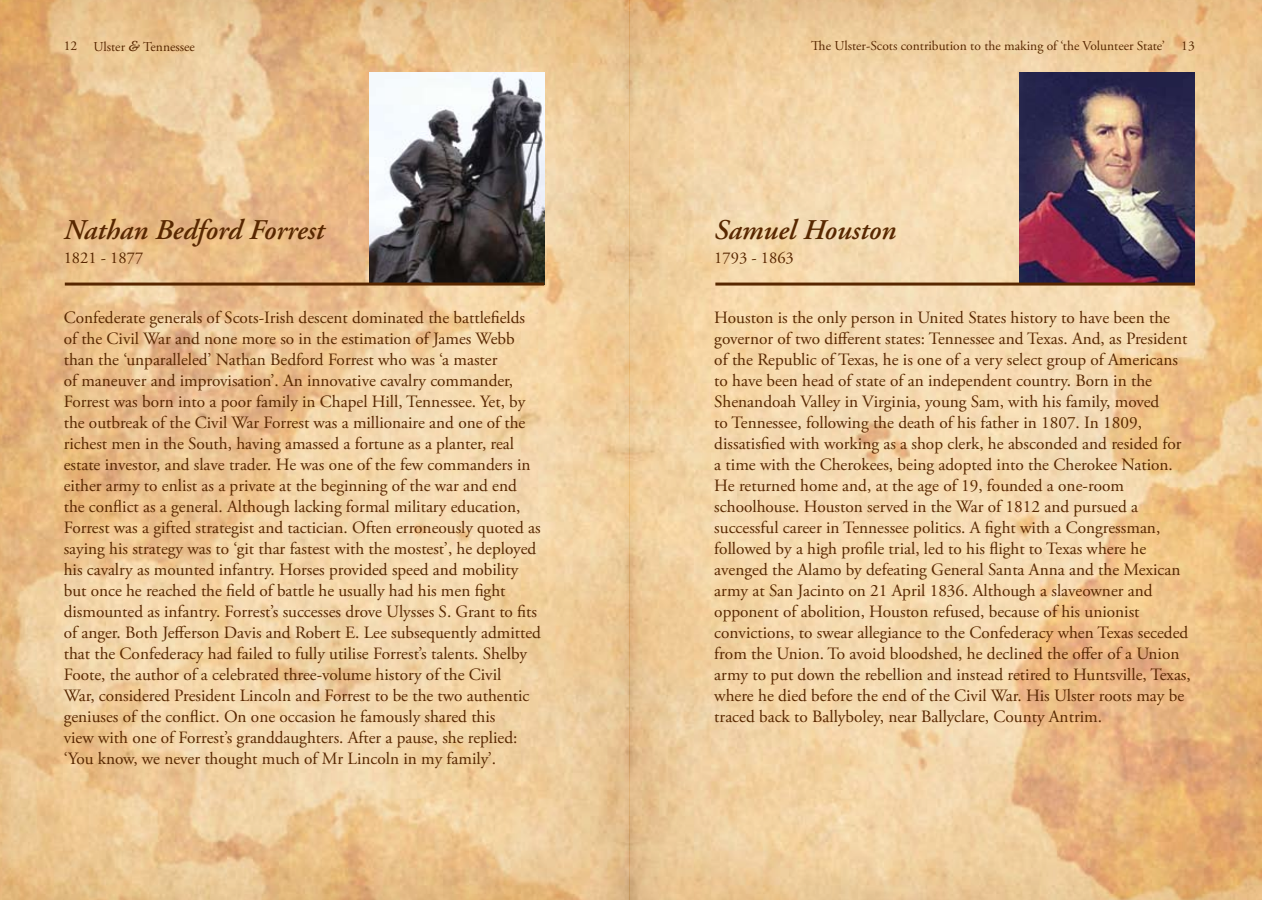
<style>
.page{position:relative;width:1262px;height:900px;background:#fff}
.page>*{position:absolute;margin:0;border:0;box-sizing:border-box;transform-origin:0 0}
.t1{font:italic 600 28.5px "Adobe Garamond Pro";color:#582700}
.t2{font:17.25px/21px "Adobe Garamond Pro";color:#582700}
.t3{font:16.5px "Adobe Garamond Pro";color:#582700}
.t4{font:13.5px "Adobe Garamond Pro";color:#582700}
.s1{font-family:"Concorde";font-style:italic}
</style>
<div class="page">
<img style="left:0;top:0;width:1262px;height:899px">
<img style="left:369px;top:72px;width:175px;height:210px">
<hr style="left:65px;top:282px;width:479px;height:3px;background:#582700">
<img style="left:1020px;top:72px;width:175px;height:210px">
<hr style="left:715px;top:282px;width:480px;height:3px;background:#582700">
<svg style="left:1258px;top:892px;width:4px;height:8px"></svg>
<p class="t4" style="left:64px;top:38px;width:133px">12 Ulster <span class="s1">&amp;</span> Tennessee</p>
<p class="t4" style="left:811px;top:37px;width:385px">The Ulster-Scots contribution to the making of ‘the Volunteer State’ 13</p>
<h1 class="t1" style="left:64px;top:214px;width:262px">Nathan Bedford Forrest</h1>
<p class="t3" style="left:64px;top:248px;width:81px">1821 - 1877</p>
<p class="t2" style="left:64px;top:307px;width:479px">Confederate generals of Scots-Irish descent dominated the battlefields of the Civil War and none more so in the estimation of James Webb than the ‘unparalleled’ Nathan Bedford Forrest who was ‘a master<br>of maneuver and improvisation’. An innovative cavalry commander, Forrest was born into a poor family in Chapel Hill, Tennessee. Yet, by the outbreak of the Civil War Forrest was a millionaire and one of the richest men in the South, having amassed a fortune as a planter, real estate investor, and slave trader. He was one of the few commanders in either army to enlist as a private at the beginning of the war and end the conflict as a general. Although lacking formal military education, Forrest was a gifted strategist and tactician. Often erroneously quoted as saying his strategy was to ‘git thar fastest with the mostest’, he deployed his cavalry as mounted infantry. Horses provided speed and mobility but once he reached the field of battle he usually had his men fight dismounted as infantry. Forrest’s successes drove Ulysses S. Grant to fits of anger. Both Jefferson Davis and Robert E. Lee subsequently admitted that the Confederacy had failed to fully utilise Forrest’s talents. Shelby Foote, the author of a celebrated three-volume history of the Civil<br>War, considered President Lincoln and Forrest to be the two authentic geniuses of the conflict. On one occasion he famously shared this<br>view with one of Forrest’s granddaughters. After a pause, she replied: ‘You know, we never thought much of Mr Lincoln in my family’.</p>
<h1 class="t1" style="left:714px;top:214px;width:183px">Samuel Houston</h1>
<p class="t3" style="left:714px;top:248px;width:81px">1793 - 1863</p>
<p class="t2" style="left:714px;top:307px;width:478px">Houston is the only person in United States history to have been the governor of two different states: Tennessee and Texas. And, as President of the Republic of Texas, he is one of a very select group of Americans to have been head of state of an independent country. Born in the Shenandoah Valley in Virginia, young Sam, with his family, moved<br>to Tennessee, following the death of his father in 1807. In 1809, dissatisfied with working as a shop clerk, he absconded and resided for a time with the Cherokees, being adopted into the Cherokee Nation.<br>He returned home and, at the age of 19, founded a one-room schoolhouse. Houston served in the War of 1812 and pursued a successful career in Tennessee politics. A fight with a Congressman, followed by a high profile trial, led to his flight to Texas where he avenged the Alamo by defeating General Santa Anna and the Mexican army at San Jacinto on 21 April 1836. Although a slaveowner and opponent of abolition, Houston refused, because of his unionist convictions, to swear allegiance to the Confederacy when Texas seceded from the Union. To avoid bloodshed, he declined the offer of a Union army to put down the rebellion and instead retired to Huntsville, Texas, where he died before the end of the Civil War. His Ulster roots may be traced back to Ballyboley, near Ballyclare, County Antrim.</p>
</div>
